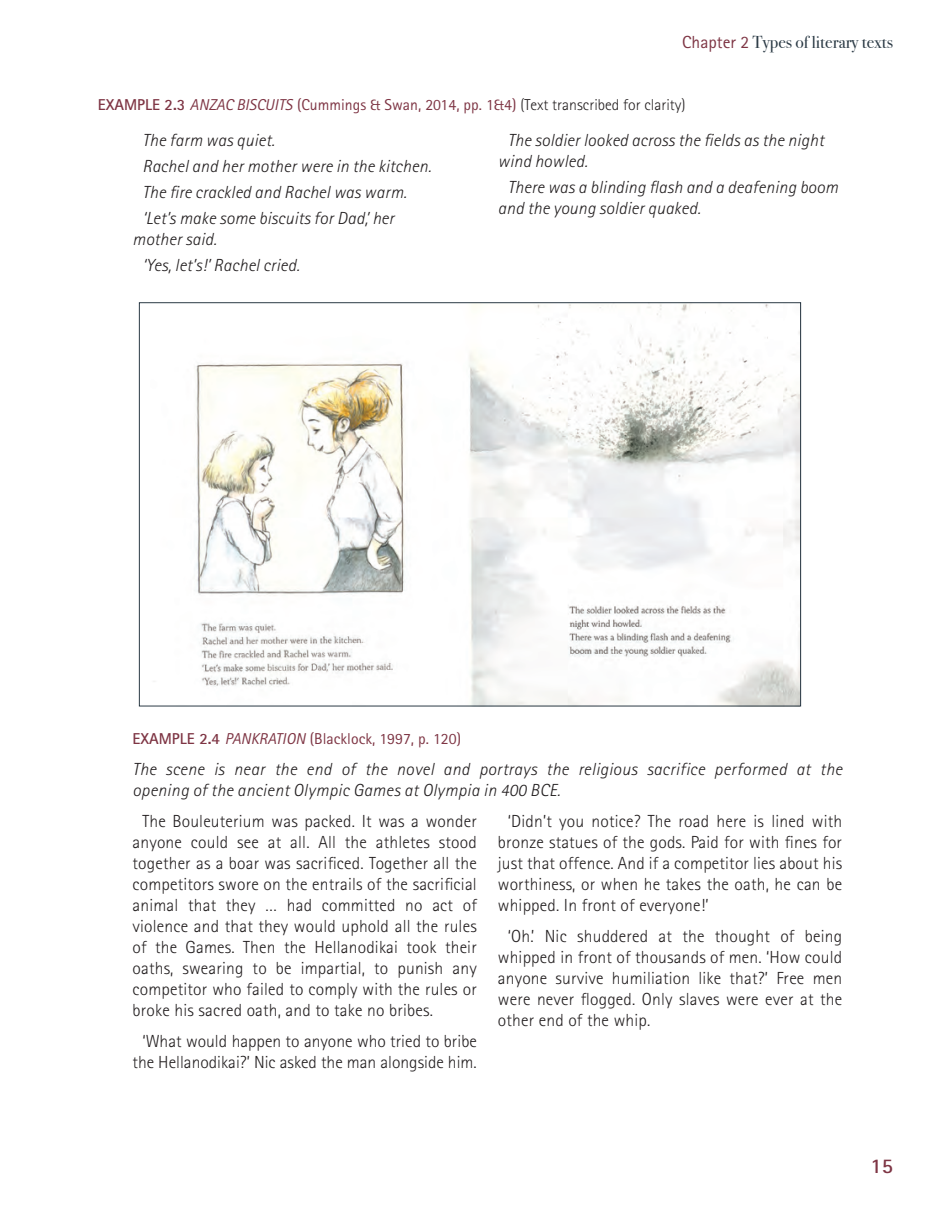
<style>
.page{position:relative;width:940px;height:1213px;background:#fff}
.page>*{position:absolute;margin:0;border:0;box-sizing:border-box;transform-origin:0 0}
.t1{font:700 21px "Rotis Sans Serif";color:#7e3544}
.t2{font:300 17.5px/21px "Rotis Sans Serif";letter-spacing:.01em;color:#231f20;text-align:justify}
.t3{font:italic 300 17.5px/25.9px "Rotis Sans Serif";letter-spacing:.01em;color:#231f20}
.t4{font:17.5px "Bodoni Svty Two OSITCTT";color:#2b3a45}
.t5{font:15.75px "Rotis Sans Serif";color:#7e3544}
.s1{font-family:"Rotis Sans Serif";color:#7e3544}
.s2{font-weight:700}
.s3{font-style:italic}
.s4{font-weight:300;color:#231f20}
</style>
<div class="page">
<img style="left:154px;top:304px;width:645px;height:400px">
<p class="t4" style="left:682px;top:32px;width:212px"><span class="s1">Chapter 2</span> Types of literary texts</p>
<p class="t5" style="left:98px;top:96px;width:589px"><span class="s2">EXAMPLE 2.3</span> <span class="s3">ANZAC BISCUITS</span> (Cummings &amp; Swan, 2014, pp. 1&amp;4) <span class="s4">(Text transcribed for clarity)</span></p>
<p class="t3" style="left:142px;top:128px;width:290px">The farm was quiet.<br>Rachel and her mother were in the kitchen.<br>The fire crackled and Rachel was warm. ‘Let’s make some biscuits for Dad,’ her</p>
<p class="t3" style="left:142px;top:227px;width:159px;text-indent:-10px">mother said.<br>‘Yes, let’s!’ Rachel cried.</p>
<p class="t3" style="left:498px;top:130px;width:327px;line-height:21px;text-indent:10px">The soldier looked across the fields as the night wind howled.</p>
<p class="t3" style="left:498px;top:177px;width:342px;line-height:21px;text-indent:10px">There was a blinding flash and a deafening boom and the young soldier quaked.</p>
<p class="t5" style="left:132px;top:729px;width:330px"><span class="s2">EXAMPLE 2.4</span> <span class="s3">PANKRATION</span> (Blacklock, 1997, p. 120)</p>
<p class="t3" style="left:132px;top:759px;width:711px;line-height:21px">The scene is near the end of the novel and portrays the religious sacrifice performed at the opening of the ancient Olympic Games at Olympia in 400 BCE.</p>
<p class="t2" style="left:132px;top:810px;width:346px;text-indent:10px">The Bouleuterium was packed. It was a wonder anyone could see at all. All the athletes stood together as a boar was sacrificed. Together all the competitors swore on the entrails of the sacrificial animal that they … had committed no act of violence and that they would uphold all the rules of the Games. Then the Hellanodikai took their oaths, swearing to be impartial, to punish any competitor who failed to comply with the rules or broke his sacred oath, and to take no bribes.</p>
<p class="t2" style="left:132px;top:1030px;width:346px;text-align:center">‘What would happen to anyone who tried to bribe the Hellanodikai?’ Nic asked the man alongside him.</p>
<p class="t2" style="left:498px;top:810px;width:346px;text-indent:10px">‘Didn’t you notice? The road here is lined with bronze statues of the gods. Paid for with fines for just that offence. And if a competitor lies about his worthiness, or when he takes the oath, he can be whipped. In front of everyone!’</p>
<p class="t2" style="left:498px;top:925px;width:346px;text-indent:10px">‘Oh.’ Nic shuddered at the thought of being whipped in front of thousands of men. ‘How could anyone survive humiliation like that?’ Free men were never flogged. Only slaves were ever at the other end of the whip.</p>
<p class="t1" style="left:870px;top:1152px;width:24px">15</p>
</div>
